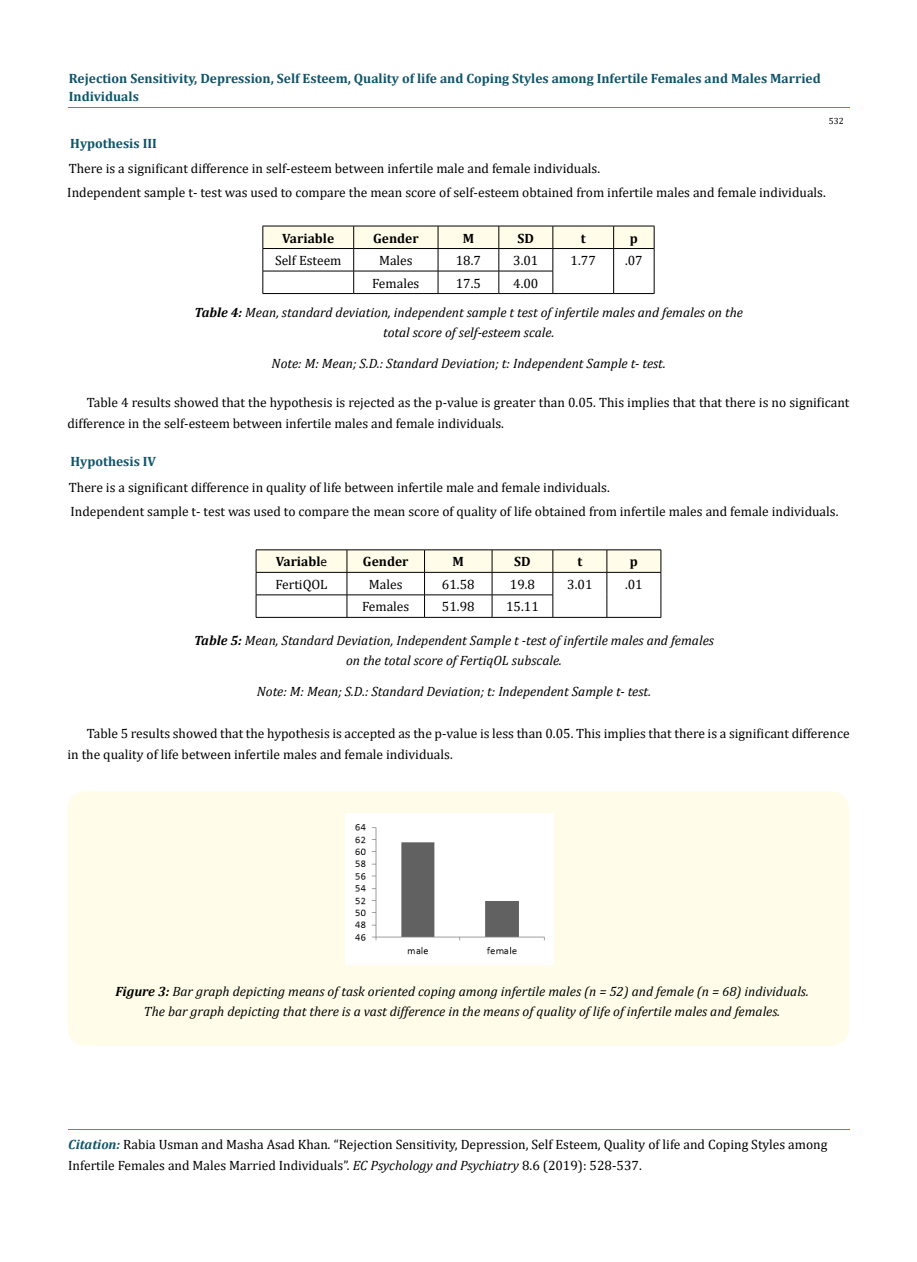
<style>
.page{position:relative;width:917px;height:1262px;background:#fff}
.page>*{position:absolute;margin:0;border:0;box-sizing:border-box;transform-origin:0 0}
.t1{font:13.5px/21px "Cambria";color:#000}
.t2{font:italic 13.5px/20.2px "Cambria";color:#000;text-align:center}
.t3{font:700 13.5px/18px "Cambria";color:#0e546a}
.t4{font:700 13.5px "Cambria";color:#000}
.t5{font:9px "Cambria";color:#000}
.s1{font-style:normal}
.s2{font-weight:700}
.s3{font-family:"Calibri";font-weight:400}
.s4{font-weight:700;font-style:italic;color:#0e546a}
.s5{font-style:italic}
</style>
<div class="page">
<hr style="left:68px;top:108px;width:781px;height:1px;background:#e05d1a">
<hr style="left:68px;top:1129px;width:781px;height:1px;background:#e05d1a">
<svg style="left:262px;top:226px;width:393px;height:67px"></svg>
<hr style="left:262px;top:293px;width:92px;height:1px;background:#000">
<hr style="left:354px;top:293px;width:84px;height:1px;background:#000">
<hr style="left:438px;top:293px;width:61px;height:1px;background:#000">
<hr style="left:499px;top:293px;width:54px;height:1px;background:#000">
<hr style="left:553px;top:293px;width:60px;height:1px;background:#000">
<hr style="left:613px;top:293px;width:41px;height:1px;background:#000">
<hr style="left:256px;top:549px;width:91px;height:1px;background:#000">
<hr style="left:347px;top:549px;width:77px;height:1px;background:#000">
<hr style="left:424px;top:549px;width:68px;height:1px;background:#000">
<hr style="left:492px;top:549px;width:61px;height:1px;background:#000">
<hr style="left:553px;top:549px;width:54px;height:1px;background:#000">
<hr style="left:607px;top:549px;width:54px;height:1px;background:#000">
<svg style="left:256px;top:550px;width:405px;height:67px"></svg>
<hr style="left:256px;top:617px;width:91px;height:1px;background:#000">
<hr style="left:347px;top:617px;width:77px;height:1px;background:#000">
<hr style="left:424px;top:617px;width:68px;height:1px;background:#000">
<hr style="left:492px;top:617px;width:61px;height:1px;background:#000">
<hr style="left:553px;top:617px;width:54px;height:1px;background:#000">
<hr style="left:607px;top:617px;width:54px;height:1px;background:#000">
<div style="left:67px;top:791px;width:782px;height:254px;background:#fffde9;border-radius:18px"></div>
<img style="left:345px;top:813px;width:208px;height:152px">
<p class="t3" style="left:69px;top:69px;width:753px">Rejection Sensitivity, Depression, Self Esteem, Quality of life and Coping Styles among Infertile Females and Males Married<br>Individuals</p>
<p class="t3" style="left:70px;top:133px;width:88px">Hypothesis III</p>
<p class="t1" style="left:69px;top:158px;width:533px">There is a significant difference in self-esteem between infertile male and female individuals.</p>
<p class="t5" style="left:828px;top:116px;width:16px">532</p>
<p class="t1" style="left:67px;top:182px;width:760px">Independent sample t- test was used to compare the mean score of self-esteem obtained from infertile males and female individuals.</p>
<p class="t4" style="left:282px;top:228px;width:53px">Variable</p>
<p class="t4" style="left:373px;top:228px;width:47px">Gender</p>
<p class="t4" style="left:462px;top:228px;width:13px">M</p>
<p class="t4" style="left:517px;top:228px;width:18px">SD</p>
<p class="t4" style="left:580px;top:228px;width:6px">t</p>
<p class="t4" style="left:630px;top:228px;width:10px">p</p>
<p class="t1" style="left:275px;top:250px;width:68px">Self Esteem</p>
<p class="t1" style="left:379px;top:250px;width:35px">Males</p>
<p class="t1" style="left:456px;top:250px;width:27px">18.7</p>
<p class="t1" style="left:513px;top:250px;width:27px">3.01</p>
<p class="t1" style="left:570px;top:250px;width:27px">1.77</p>
<p class="t1" style="left:625px;top:250px;width:19px">.07</p>
<p class="t1" style="left:372px;top:272px;width:49px">Females</p>
<p class="t1" style="left:456px;top:272px;width:27px">17.5</p>
<p class="t2" style="left:194px;top:267px;width:550px;line-height:29.5px;text-align:left;text-indent:319px"><span class="s1">4.00<br></span><span class="s2">Table 4:</span> Mean, standard deviation, independent sample t test of infertile males and females on the</p>
<p class="t2" style="left:383px;top:322px;width:173px">total score of self-esteem scale.</p>
<p class="t2" style="left:271px;top:352px;width:396px">Note: M: Mean; S.D.: Standard Deviation; t: Independent Sample t- test.</p>
<p class="t1" style="left:67px;top:391px;width:783px;text-indent:19px">Table 4 results showed that the hypothesis is rejected as the p-value is greater than 0.05. This implies that that there is no significant difference in the self-esteem between infertile males and female individuals.</p>
<p class="t3" style="left:70px;top:452px;width:87px">Hypothesis IV</p>
<p class="t1" style="left:70px;top:501px;width:769px">Independent sample t- test was used to compare the mean score of quality of life obtained from infertile males and female individuals.</p>
<p class="t4" style="left:276px;top:552px;width:53px">Variabl<span class="s3">e</span></p>
<p class="t4" style="left:363px;top:552px;width:47px">Gender</p>
<p class="t4" style="left:452px;top:552px;width:13px">M</p>
<p class="t4" style="left:514px;top:552px;width:18px">SD</p>
<p class="t4" style="left:577px;top:552px;width:6px">t</p>
<p class="t4" style="left:630px;top:552px;width:10px">p</p>
<p class="t1" style="left:275px;top:573px;width:54px">FertiQOL</p>
<p class="t1" style="left:369px;top:573px;width:35px">Males</p>
<p class="t1" style="left:442px;top:573px;width:34px">61.58</p>
<p class="t1" style="left:510px;top:573px;width:27px">19.8</p>
<p class="t1" style="left:567px;top:573px;width:27px">3.01</p>
<p class="t1" style="left:625px;top:573px;width:19px">.01</p>
<p class="t1" style="left:362px;top:596px;width:49px">Females</p>
<p class="t1" style="left:442px;top:596px;width:34px">51.98</p>
<p class="t1" style="left:506px;top:596px;width:34px">15.11</p>
<p class="t2" style="left:194px;top:630px;width:521px"><span class="s2">Table 5:</span> Mean, Standard Deviation, Independent Sample t -test of infertile males and females on the total score of FertiqOL subscale.</p>
<p class="t2" style="left:257px;top:680px;width:396px">Note: M: Mean; S.D.: Standard Deviation; t: Independent Sample t- test.</p>
<p class="t1" style="left:67px;top:722px;width:783px;text-indent:19px">Table 5 results showed that the hypothesis is accepted as the p-value is less than 0.05. This implies that there is a significant difference in the quality of life between infertile males and female individuals.</p>
<p class="t1" style="left:69px;top:476px;width:542px">There is a significant difference in quality of life between infertile male and female individuals.</p>
<p class="t2" style="left:115px;top:980px;width:694px"><span class="s2">Figure 3:</span> Bar graph depicting means of task oriented coping among infertile males (n = 52) and female (n = 68) individuals.<br>The bar graph depicting that there is a vast difference in the means of quality of life of infertile males and females.</p>
<p class="t1" style="left:68px;top:1134px;width:760px"><span class="s4">Citation:</span> Rabia Usman and Masha Asad Khan<span class="s5">.</span> “Rejection Sensitivity, Depression, Self Esteem, Quality of life and Coping Styles among<br>Infertile Females and Males Married Individuals”. <span class="s5">EC Psychology and Psychiatry</span> 8.6 (2019): 528-537.</p>
</div>
